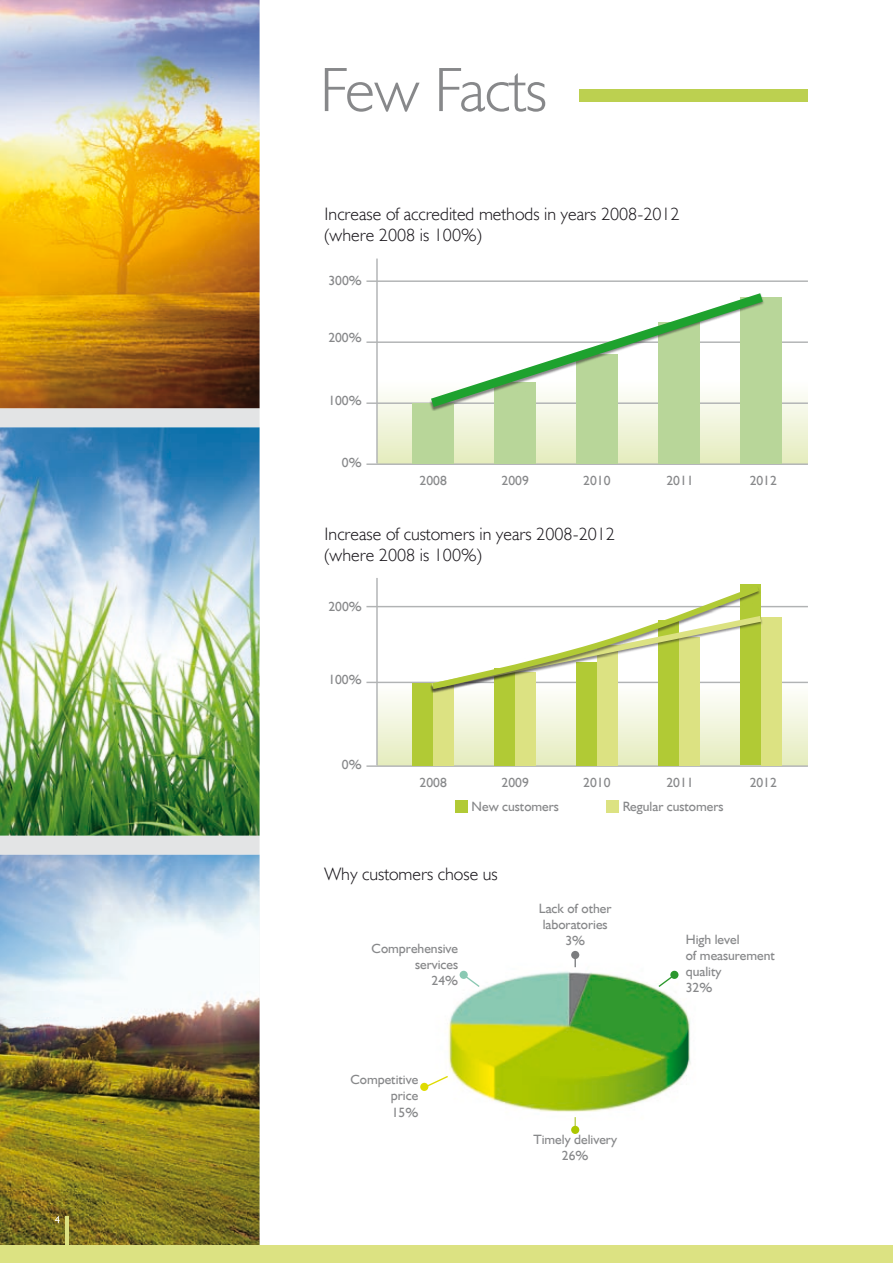
<style>
.page{position:relative;width:893px;height:1263px;background:#fff}
.page>*{position:absolute;margin:0;border:0;box-sizing:border-box;transform-origin:0 0}
.t1{font:63px "Humanst 521 Lt EU";color:#87888a}
.t2{font:18px/21.6px "Humanst 521 Lt EU";color:#1a171c}
.t3{font:13.5px/16.2px "Humanst 521 EU";color:#87888a;text-align:center}
</style>
<div class="page">
<div style="left:0;top:408px;width:260px;height:447px;background:#e3e4e5"></div>
<img style="left:420px;top:950px;width:271px;height:184px">
<img style="left:0;top:855px;width:260px;height:391px">
<img style="left:0;top:427px;width:260px;height:409px">
<img style="left:0;top:0;width:260px;height:408px">
<svg style="left:378px;top:393px;width:429px;height:70px;background:#edf2d3"></svg>
<svg style="left:378px;top:607px;width:429px;height:158px"></svg>
<hr style="left:366px;top:463px;width:442px;height:2px;background:#b1b3b4">
<hr style="left:366px;top:765px;width:442px;height:2px;background:#b1b3b4">
<hr style="left:366px;top:402px;width:442px;height:2px;background:#b1b3b4">
<hr style="left:366px;top:682px;width:442px;height:1px;background:#b1b3b4">
<hr style="left:366px;top:341px;width:442px;height:2px;background:#b1b3b4">
<hr style="left:366px;top:280px;width:442px;height:2px;background:#b1b3b4">
<hr style="left:366px;top:606px;width:442px;height:1px;background:#b1b3b4">
<svg style="left:421px;top:1075px;width:28px;height:15px"></svg>
<svg style="left:55px;top:1216px;width:5px;height:7px"></svg>
<hr style="left:65px;top:1216px;width:3px;height:41px;background:#dce282">
<div style="left:0;top:1246px;width:893px;height:17px;background:#dce282"></div>
<hr style="left:376px;top:259px;width:2px;height:204px;background:#b1b3b4">
<hr style="left:376px;top:578px;width:2px;height:187px;background:#b1b3b4">
<div style="left:413px;top:403px;width:41px;height:60px;background:#b8d699"></div>
<div style="left:413px;top:683px;width:20px;height:82px;background:#b1ca35"></div>
<div style="left:495px;top:382px;width:41px;height:81px;background:#b8d699"></div>
<div style="left:495px;top:668px;width:20px;height:97px;background:#b1ca35"></div>
<div style="left:576px;top:354px;width:42px;height:109px;background:#b8d699"></div>
<div style="left:576px;top:662px;width:21px;height:103px;background:#b1ca35"></div>
<div style="left:658px;top:322px;width:42px;height:141px;background:#b8d699"></div>
<div style="left:658px;top:620px;width:21px;height:145px;background:#b1ca35"></div>
<div style="left:740px;top:297px;width:42px;height:166px;background:#b8d699"></div>
<div style="left:740px;top:585px;width:21px;height:180px;background:#b1ca35"></div>
<svg style="left:421px;top:293px;width:343px;height:121px"></svg>
<div style="left:433px;top:683px;width:21px;height:82px;background:#dce282"></div>
<div style="left:515px;top:672px;width:21px;height:93px;background:#dce282"></div>
<div style="left:597px;top:645px;width:21px;height:120px;background:#dce282"></div>
<div style="left:679px;top:637px;width:21px;height:128px;background:#dce282"></div>
<div style="left:761px;top:617px;width:21px;height:148px;background:#dce282"></div>
<div style="left:606px;top:800px;width:13px;height:13px;background:#dce282"></div>
<div style="left:455px;top:800px;width:13px;height:13px;background:#b1ca35"></div>
<svg style="left:425px;top:584px;width:342px;height:109px"></svg>
<svg style="left:574px;top:959px;width:2px;height:8px"></svg>
<div style="left:571px;top:951px;width:8px;height:8px;background:#7c7d7f;border-radius:50%"></div>
<svg style="left:657px;top:973px;width:19px;height:15px"></svg>
<div style="left:670px;top:971px;width:8px;height:8px;background:#2b982e;border-radius:50%"></div>
<div style="left:420px;top:1083px;width:8px;height:8px;background:#dfdb00;border-radius:50%"></div>
<svg style="left:574px;top:1117px;width:2px;height:9px"></svg>
<div style="left:571px;top:1126px;width:8px;height:8px;background:#acc700;border-radius:50%"></div>
<svg style="left:462px;top:973px;width:19px;height:15px"></svg>
<div style="left:460px;top:971px;width:8px;height:8px;background:#8ac9b3;border-radius:50%"></div>
<div style="left:580px;top:89px;width:228px;height:13px;background:#bcd050"></div>
<h1 class="t1" style="left:320px;top:51px;width:229px">Few Facts</h1>
<h2 class="t2" style="left:325px;top:203px;width:357px">I ncrease of accredited methods in years 2008-2012 (where 2008 is 100%)</h2>
<p class="t3" style="left:328px;top:273px;width:35px">300%</p>
<p class="t3" style="left:328px;top:330px;width:35px">200%</p>
<p class="t3" style="left:328px;top:392px;width:35px">100%</p>
<p class="t3" style="left:342px;top:454px;width:21px">0%</p>
<p class="t3" style="left:420px;top:472px;width:29px">2008</p>
<p class="t3" style="left:502px;top:472px;width:29px">2009</p>
<p class="t3" style="left:583px;top:472px;width:29px">2010</p>
<h2 class="t2" style="left:325px;top:523px;width:292px;line-height:21px">I ncrease of customers in years 2008-2012 (where 2008 is 100%)</h2>
<p class="t3" style="left:328px;top:598px;width:35px">200%</p>
<p class="t3" style="left:328px;top:672px;width:35px">100%</p>
<p class="t3" style="left:666px;top:472px;width:29px">2011</p>
<p class="t3" style="left:750px;top:472px;width:29px">2012</p>
<p class="t3" style="left:342px;top:756px;width:21px">0%</p>
<p class="t3" style="left:420px;top:774px;width:29px">2008</p>
<p class="t3" style="left:502px;top:774px;width:29px">2009</p>
<p class="t3" style="left:472px;top:799px;width:89px">New customers</p>
<p class="t3" style="left:583px;top:774px;width:29px">2010</p>
<p class="t3" style="left:666px;top:774px;width:29px">2011</p>
<p class="t3" style="left:623px;top:799px;width:102px">Regular customers</p>
<p class="t3" style="left:750px;top:774px;width:29px">2012</p>
<h2 class="t2" style="left:325px;top:862px;width:175px">Why customers chose us</h2>
<p class="t3" style="left:372px;top:940px;width:88px;text-align:right">Comprehensive services<br>24%</p>
<p class="t3" style="left:539px;top:900px;width:74px">Lack of other laboratories<br>3%</p>
<p class="t3" style="left:686px;top:931px;width:91px;text-align:left">High level<br>of measurement quality<br>32%</p>
<p class="t3" style="left:391px;top:1071px;width:29px;text-align:justify;text-indent:-40px">Competitive price 15%</p>
<p class="t3" style="left:533px;top:1131px;width:85px">Timely delivery<br>26%</p>
</div>
